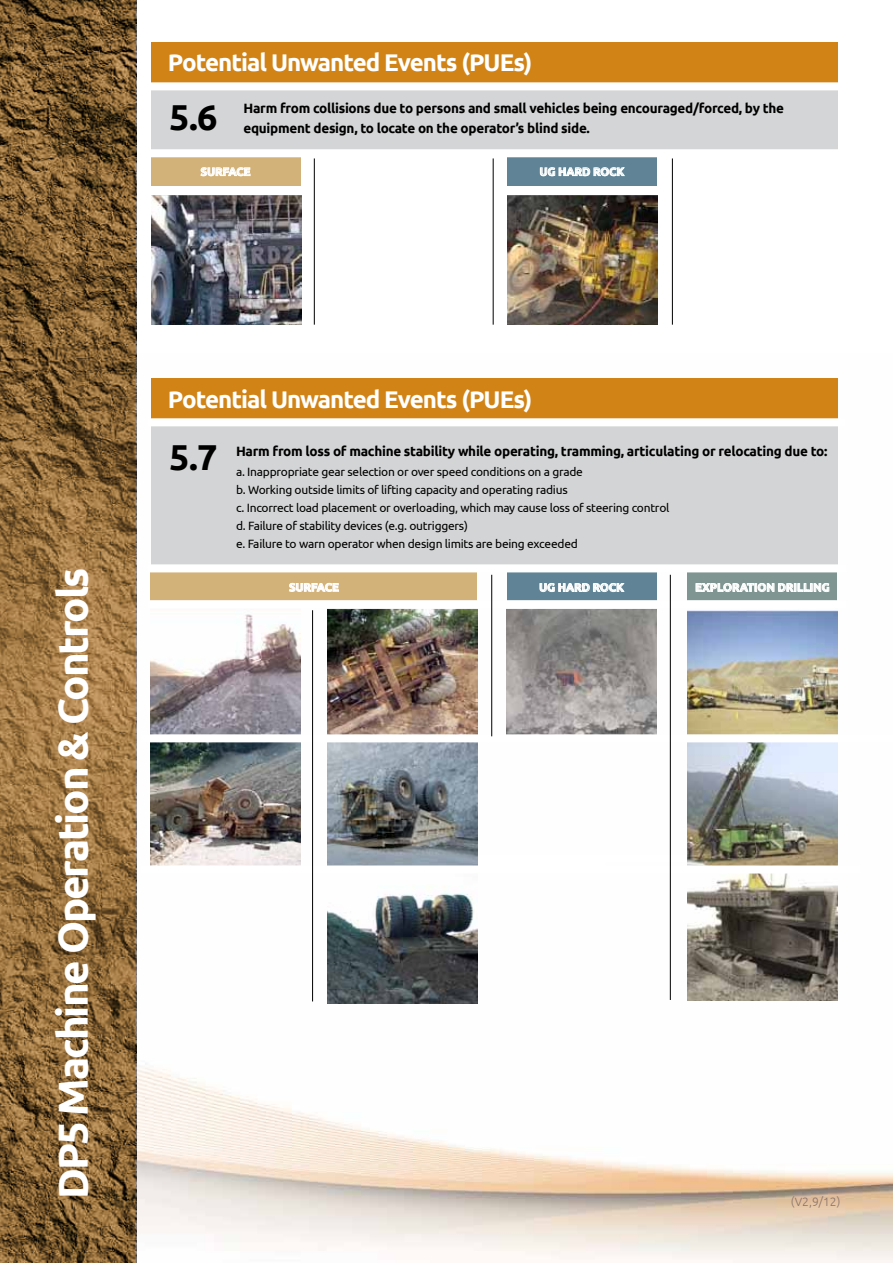
<style>
.page{position:relative;width:893px;height:1263px;background:#fff}
.page>*{position:absolute;margin:0;border:0;box-sizing:border-box;transform-origin:0 0}
.t1{font:700 42px "Ubuntu";letter-spacing:-.05em;color:#fff}
.t2{font:700 36px "Ubuntu";color:#000}
.t3{font:700 24.15px "Ubuntu";letter-spacing:-.04em;color:#fff}
.t4{font:700 13.5px/20.1px "Ubuntu";letter-spacing:-.02em;color:#000}
.t5{font:12px/18px "Ubuntu";letter-spacing:-.02em;color:#000}
.t6{font:300 12px "Ubuntu";color:#887169}
.t7{font:700 11.25px "Ubuntu";color:#fff}
</style>
<div class="page">
<img style="left:136px;top:353px;width:757px;height:910px">
<div style="left:441px;top:859px;width:166px;height:8px;background:#fff"></div>
<div style="left:437px;top:855px;width:359px;height:8px;background:#fff"></div>
<svg style="left:0;top:0;width:136px;height:1263px;background:#856336"></svg>
<img style="left:508px;top:195px;width:150px;height:130px">
<img style="left:151px;top:195px;width:150px;height:130px">
<div style="left:151px;top:86px;width:686px;height:65px;background:#d4d5d6"></div>
<div style="left:151px;top:43px;width:686px;height:44px;background:#d18316"></div>
<div style="left:149px;top:82px;width:698px;height:8px;background:#fff"></div>
<div style="left:151px;top:156px;width:149px;height:30px;background:#d3b27a"></div>
<svg style="left:200px;top:167px;width:51px;height:10px"></svg>
<div style="left:507px;top:156px;width:150px;height:30px;background:#608495"></div>
<svg style="left:540px;top:167px;width:85px;height:10px"></svg>
<div style="left:149px;top:149px;width:699px;height:8px;background:#fff"></div>
<hr style="left:493px;top:158px;width:1px;height:167px;background:#000">
<hr style="left:672px;top:158px;width:1px;height:167px;background:#000">
<hr style="left:314px;top:158px;width:1px;height:167px;background:#000">
<img style="left:327px;top:743px;width:150px;height:122px">
<img style="left:327px;top:873px;width:150px;height:130px">
<div style="left:151px;top:572px;width:326px;height:30px;background:#d3b27a"></div>
<svg style="left:289px;top:582px;width:50px;height:10px"></svg>
<div style="left:687px;top:572px;width:150px;height:30px;background:#7f9591"></div>
<svg style="left:695px;top:583px;width:134px;height:9px"></svg>
<div style="left:507px;top:572px;width:149px;height:30px;background:#608495"></div>
<svg style="left:539px;top:583px;width:86px;height:9px"></svg>
<div style="left:148px;top:600px;width:699px;height:8px;background:#fff"></div>
<img style="left:151px;top:609px;width:149px;height:125px">
<img style="left:688px;top:608px;width:150px;height:126px">
<img style="left:507px;top:609px;width:149px;height:125px">
<img style="left:151px;top:742px;width:149px;height:123px">
<img style="left:688px;top:742px;width:150px;height:123px">
<img style="left:327px;top:609px;width:150px;height:125px">
<img style="left:688px;top:873px;width:150px;height:128px">
<div style="left:151px;top:422px;width:686px;height:146px;background:#d3d4d5"></div>
<div style="left:151px;top:378px;width:686px;height:45px;background:#d18316"></div>
<div style="left:147px;top:601px;width:688px;height:8px;background:#fff"></div>
<div style="left:140px;top:734px;width:753px;height:8px;background:#fff"></div>
<div style="left:147px;top:564px;width:699px;height:8px;background:#fff"></div>
<div style="left:147px;top:418px;width:698px;height:8px;background:#fff"></div>
<div style="left:140px;top:865px;width:720px;height:8px;background:#fff"></div>
<hr style="left:312px;top:610px;width:1px;height:391px;background:#000">
<hr style="left:491px;top:575px;width:1px;height:161px;background:#000">
<hr style="left:670px;top:575px;width:1px;height:425px;background:#000">
<h3 class="t3" style="left:168px;top:48px;width:366px">Potential Unwanted Events (PUEs)</h3>
<h2 class="t2" style="left:169px;top:95px;width:50px">5.6</h2>
<p class="t4" style="left:243px;top:98px;width:542px">Harm from collisions due to persons and small vehicles being encouraged/forced, by the equipment design, to locate on the operator’s blind side.</p>
<p class="t7" style="left:201px;top:165px;width:37px">SURFACE</p>
<p class="t7" style="left:540px;top:165px;width:86px">UG HARD ROCK</p>
<h1 class="t1" style="left:47px;top:1199px;width:633px;rotate:-90deg">DP5 Machine Operation &amp; Controls</h1>
<h3 class="t3" style="left:168px;top:385px;width:366px">Potential Unwanted Events (PUEs)</h3>
<h2 class="t2" style="left:169px;top:436px;width:50px">5.7</h2>
<p class="t4" style="left:236px;top:441px;width:593px">Harm from loss of machine stability while operating, tramming, articulating or relocating due to:</p>
<p class="t5" style="left:236px;top:462px;width:435px">a. Inappropriate gear selection or over speed conditions on a grade<br>b. Working outside limits of lifting capacity and operating radius<br>c. Incorrect load placement or overloading, which may cause loss of steering control d. Failure of stability devices (e.g. outriggers)<br>e. Failure to warn operator when design limits are being exceeded</p>
<p class="t7" style="left:289px;top:580px;width:37px">SURFACE</p>
<p class="t7" style="left:539px;top:581px;width:86px">UG HARD ROCK</p>
<p class="t7" style="left:695px;top:581px;width:44px">EXPLORATI</p>
<p class="t7" style="left:757px;top:581px;width:36px">ON DRILLIN</p>
<p class="t7" style="left:822px;top:581px;width:9px">G</p>
<p class="t6" style="left:787px;top:1195px;width:51px">(v2,9/12)</p>
<p class="t6" style="left:791px;top:1195px;width:51px">(v2,9/12)</p>
</div>
